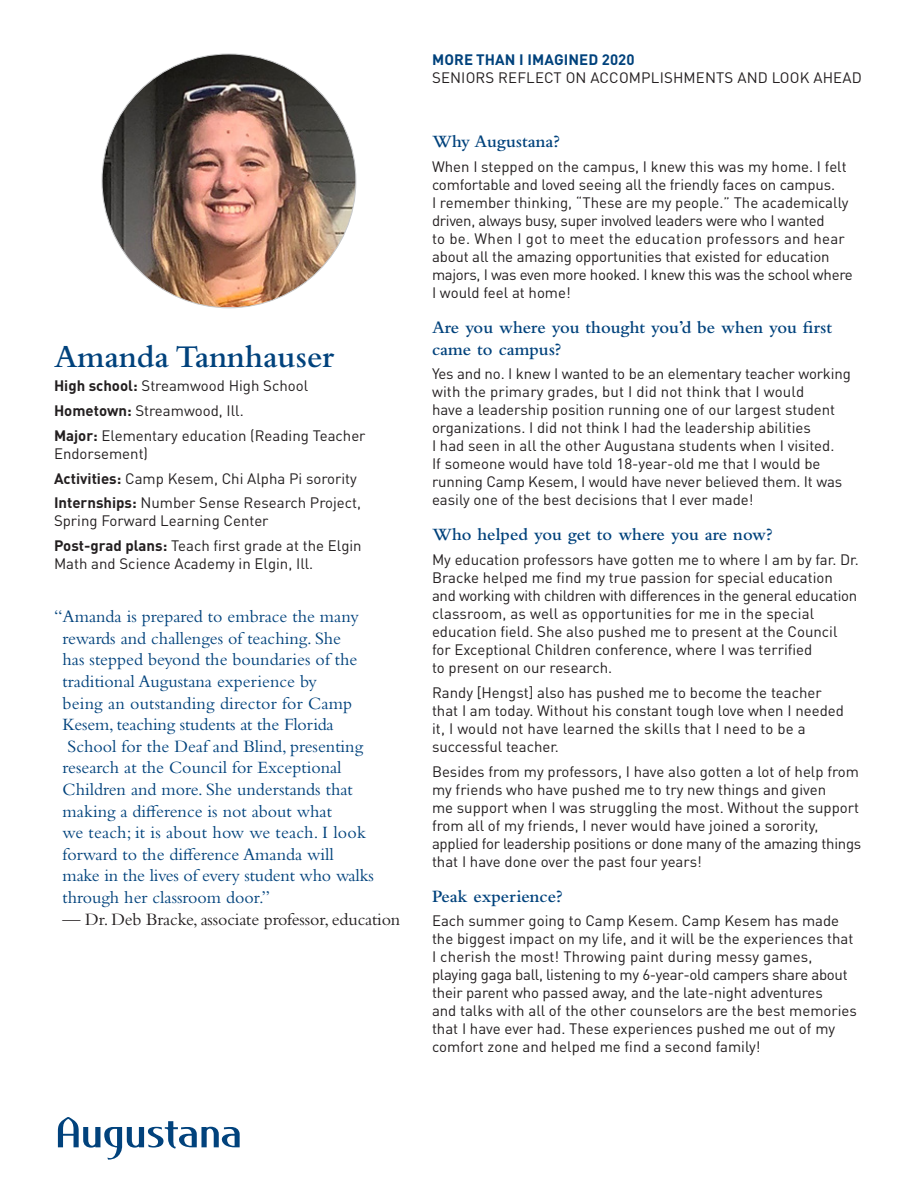
<style>
.page{position:relative;width:918px;height:1188px;background:#fff}
.page>*{position:absolute;margin:0;border:0;box-sizing:border-box;transform-origin:0 0}
.Subhead{font:600 33px "Bembo Std";color:#01427c}
.t1{font:18px/21.6px "Bembo Std";color:#01427c}
.Subhead-2{font:600 18px/21.6px "Bembo Std";color:#01427c}
.t2{font:18px "Bembo Std";letter-spacing:-.01em;color:#231f20}
.Body_Copy{font:15px/18px "DINOT";color:#231f20}
.t3{font:700 15px "DINOT";letter-spacing:.01em;color:#01427c}
.s1{font-weight:700}
</style>
<div class="page">
<svg style="left:58px;top:1117px;width:182px;height:43px"></svg>
<img style="left:102px;top:54px;width:254px;height:253px">
<p class="Subhead" style="left:54px;top:338px;width:282px">Amanda Tannhauser</p>
<p class="Body_Copy" style="left:54px;top:376px;width:256px"><span class="s1">High school:</span> Streamwood High School</p>
<p class="Body_Copy" style="left:54px;top:401px;width:191px"><span class="s1">Hometown:</span> Streamwood, Ill.</p>
<p class="Body_Copy" style="left:54px;top:426px;width:313px"><span class="s1">Major:</span> Elementary education (Reading Teacher<br>Endorsement)</p>
<p class="Body_Copy" style="left:54px;top:469px;width:304px"><span class="s1">Activities:</span> Camp Kesem, Chi Alpha Pi sorority</p>
<p class="Body_Copy" style="left:54px;top:493px;width:309px"><span class="s1">Internships:</span> Number Sense Research Project,<br>Spring Forward Learning Center</p>
<p class="Body_Copy" style="left:54px;top:536px;width:309px"><span class="s1">Post-grad plans:</span> Teach first grade at the Elgin<br>Math and Science Academy in Elgin, Ill.</p>
<p class="t1" style="left:63px;top:606px;width:313px;text-indent:-9px">“Amanda is prepared to embrace the many rewards and challenges of teaching. She<br>has stepped beyond the boundaries of the traditional Augustana experience by<br>being an outstanding director for Camp Kesem, teaching students at the Florida School for the Deaf and Blind, presenting research at the Council for Exceptional Children and more. She understands that making a difference is not about what<br>we teach; it is about how we teach. I look forward to the difference Amanda will make in the lives of every student who walks through her classroom door.”</p>
<p class="t2" style="left:63px;top:909px;width:339px">— Dr. Deb Bracke, associate professor, education</p>
<p class="t3" style="left:432px;top:50px;width:204px">MORE THAN I IMAGINED 2020</p>
<p class="Body_Copy" style="left:432px;top:68px;width:431px">SENIORS REFLECT ON ACCOMPLISHMENTS AND LOOK AHEAD</p>
<p class="Subhead-2" style="left:432px;top:131px;width:129px">Why Augustana?</p>
<p class="Body_Copy" style="left:432px;top:157px;width:422px">When I stepped on the campus, I knew this was my home. I felt comfortable and loved seeing all the friendly faces on campus.<br>I remember thinking, “These are my people.” The academically driven, always busy, super involved leaders were who I wanted<br>to be. When I got to meet the education professors and hear about all the amazing opportunities that existed for education majors, I was even more hooked. I knew this was the school where I would feel at home!</p>
<p class="Subhead-2" style="left:432px;top:317px;width:402px">Are you where you thought you’d be when you first came to campus?</p>
<p class="Body_Copy" style="left:432px;top:364px;width:420px">Yes and no. I knew I wanted to be an elementary teacher working with the primary grades, but I did not think that I would<br>have a leadership position running one of our largest student organizations. I did not think I had the leadership abilities<br>I had seen in all the other Augustana students when I visited.<br>If someone would have told 18-year-old me that I would be running Camp Kesem, I would have never believed them. It was easily one of the best decisions that I ever made!</p>
<p class="Subhead-2" style="left:432px;top:524px;width:342px">Who helped you get to where you are now?</p>
<p class="Body_Copy" style="left:432px;top:550px;width:428px">My education professors have gotten me to where I am by far. Dr.<br>Bracke helped me find my true passion for special education and working with children with differences in the general education classroom, as well as opportunities for me in the special education field. She also pushed me to present at the Council for Exceptional Children conference, where I was terrified<br>to present on our research.</p>
<p class="Body_Copy" style="left:432px;top:683px;width:414px">Randy [Hengst] also has pushed me to become the teacher that I am today. Without his constant tough love when I needed it, I would not have learned the skills that I need to be a successful teacher.</p>
<p class="Body_Copy" style="left:432px;top:762px;width:431px">Besides from my professors, I have also gotten a lot of help from my friends who have pushed me to try new things and given<br>me support when I was struggling the most. Without the support from all of my friends, I never would have joined a sorority, applied for leadership positions or done many of the amazing things that I have done over the past four years!</p>
<p class="Subhead-2" style="left:432px;top:885px;width:132px">Peak experience?</p>
<p class="Body_Copy" style="left:432px;top:911px;width:426px">Each summer going to Camp Kesem. Camp Kesem has made the biggest impact on my life, and it will be the experiences that I cherish the most! Throwing paint during messy games, playing gaga ball, listening to my 6-year-old campers share about their parent who passed away, and the late-night adventures<br>and talks with all of the other counselors are the best memories that I have ever had. These experiences pushed me out of my comfort zone and helped me find a second family!</p>
</div>
